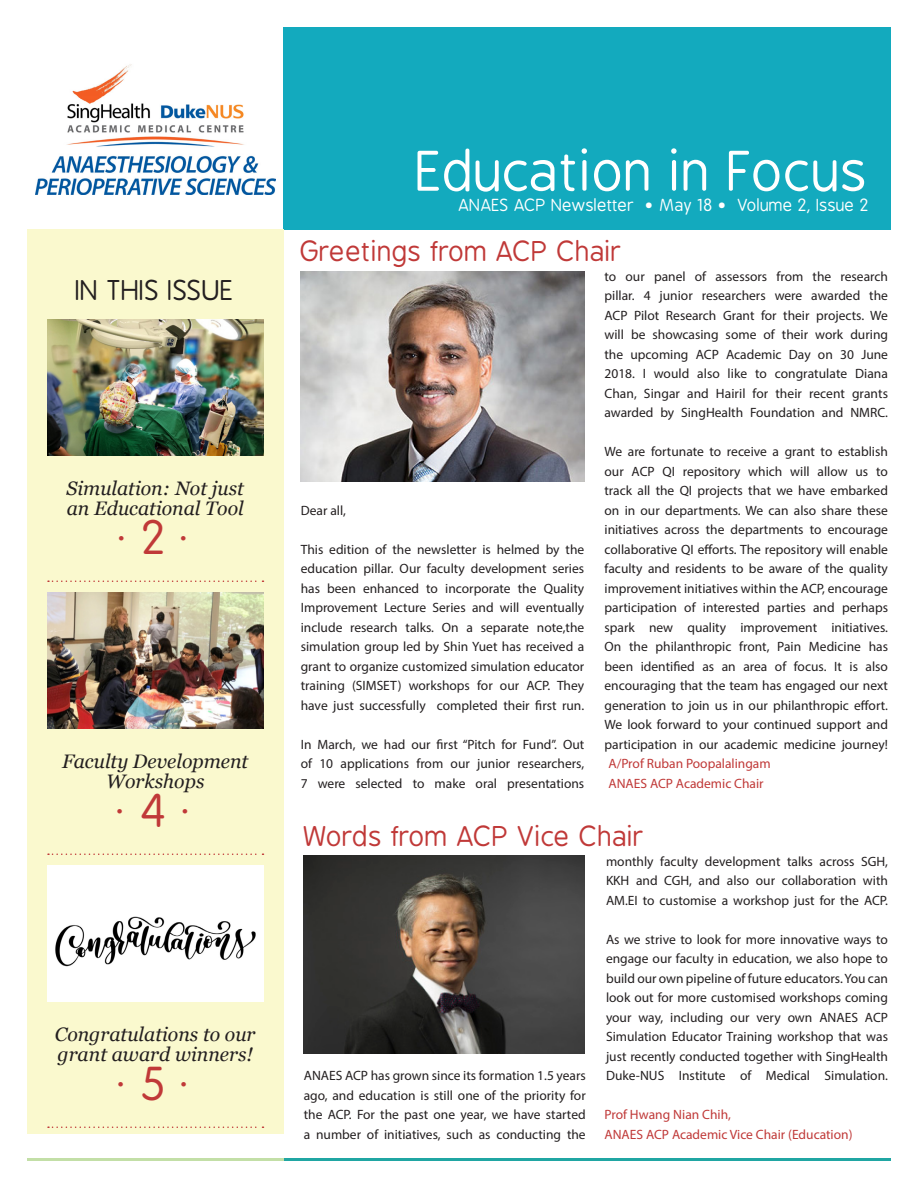
<style>
.page{position:relative;width:918px;height:1188px;background:#fff}
.page>*{position:absolute;margin:0;border:0;box-sizing:border-box;transform-origin:0 0}
.Newsletter_Name{font:54px "B Preplay";color:#fff}
.Cover_article_Teaser{font:45px "B Preplay";color:#c03938}
.Title_Large{font:27px "B Preplay";color:#c03938}
.Georgia_title_sideba{font:27px "B Preplay";color:#231f20}
.Cover_Article_Teaser{font:italic 19.5px/19.5px "Georgia";color:#231f20}
.Newsletter_data{font:16.5px "B Preplay";color:#fff}
.Normal_body_text{font:13.5px/19.5px "Myriad Pro";color:#231f20;text-align:justify}
.Normal_body_text-2{font:13.5px/19.5px "Myriad Pro";color:#c03938}
</style>
<div class="page">
<div style="left:284px;top:27px;width:607px;height:203px;background:#13aabe"></div>
<hr style="left:284px;top:1158px;width:607px;height:3px;background:#20a6a3">
<hr style="left:27px;top:1158px;width:257px;height:3px;background:#c3dfa7">
<img style="left:35px;top:64px;width:240px;height:131px">
<div style="left:27px;top:230px;width:257px;height:904px;background:#faf9ce"></div>
<img style="left:47px;top:319px;width:216px;height:137px">
<img style="left:47px;top:592px;width:216px;height:137px">
<img style="left:47px;top:866px;width:216px;height:136px">
<svg style="left:48px;top:580px;width:215px;height:2px"></svg>
<svg style="left:48px;top:854px;width:215px;height:1px"></svg>
<svg style="left:48px;top:1126px;width:215px;height:2px"></svg>
<img style="left:301px;top:272px;width:283px;height:210px">
<img style="left:304px;top:856px;width:280px;height:197px">
<p class="Georgia_title_sideba" style="left:76px;top:276px;width:160px">IN THIS ISSUE</p>
<p class="Cover_Article_Teaser" style="left:66px;top:479px;width:179px">Simulation: Not just an Educational Tool</p>
<p class="Cover_article_Teaser" style="left:119px;top:513px;width:74px">· 2 ·</p>
<p class="Cover_Article_Teaser" style="left:62px;top:752px;width:188px;text-align:center">Faculty Development<br>Workshops</p>
<p class="Cover_article_Teaser" style="left:117px;top:786px;width:77px">· 4 ·</p>
<p class="Cover_Article_Teaser" style="left:55px;top:1025px;width:202px">Congratulations to our grant award winners!</p>
<p class="Cover_article_Teaser" style="left:119px;top:1059px;width:75px">· 5 ·</p>
<p class="Newsletter_Name" style="left:418px;top:143px;width:453px">Education in Focus</p>
<p class="Newsletter_data" style="left:459px;top:196px;width:412px">ANAES ACP Newsletter • May 18 • Volume 2, Issue 2</p>
<p class="Title_Large" style="left:301px;top:237px;width:324px">Greetings from ACP Chair</p>
<p class="Normal_body_text" style="left:301px;top:500px;width:47px">Dear all,</p>
<p class="Normal_body_text" style="left:301px;top:539px;width:285px">This edition of the newsletter is helmed by the education pillar. Our faculty development series has been enhanced to incorporate the Quality Improvement Lecture Series and will eventually include research talks. On a separate note,the simulation group led by Shin Yuet has received a grant to organize customized simulation educator training (SIMSET) workshops for our ACP. They have just successfully completed their first run.</p>
<p class="Normal_body_text" style="left:301px;top:734px;width:285px">In March, we had our first “Pitch for Fund”. Out of 10 applications from our junior researchers, 7 were selected to make oral presentations</p>
<p class="Normal_body_text" style="left:605px;top:266px;width:285px">to our panel of assessors from the research pillar. 4 junior researchers were awarded the ACP Pilot Research Grant for their projects. We will be showcasing some of their work during the upcoming ACP Academic Day on 30 June 2018. I would also like to congratulate Diana Chan, Singar and Hairil for their recent grants awarded by SingHealth Foundation and NMRC.</p>
<p class="Normal_body_text" style="left:605px;top:442px;width:285px">We are fortunate to receive a grant to establish our ACP QI repository which will allow us to track all the QI projects that we have embarked on in our departments. We can also share these initiatives across the departments to encourage collaborative QI efforts. The repository will enable faculty and residents to be aware of the quality improvement initiatives within the ACP, encourage participation of interested parties and perhaps spark new quality improvement initiatives.<br>On the philanthropic front, Pain Medicine has been identified as an area of focus. It is also encouraging that the team has engaged our next generation to join us in our philanthropic effort.<br>We look forward to your continued support and participation in our academic medicine journey!</p>
<p class="Normal_body_text-2" style="left:608px;top:754px;width:164px">A/Prof Ruban Poopalalingam<br>ANAES ACP Academic Chair</p>
<p class="Title_Large" style="left:304px;top:822px;width:343px">Words from ACP Vice Chair</p>
<p class="Normal_body_text" style="left:304px;top:1066px;width:284px">ANAES ACP has grown since its formation 1.5 years ago, and education is still one of the priority for the ACP. For the past one year, we have started a number of initiatives, such as conducting the</p>
<p class="Normal_body_text" style="left:606px;top:851px;width:284px">monthly faculty development talks across SGH, KKH and CGH, and also our collaboration with AM.EI to customise a workshop just for the ACP.</p>
<p class="Normal_body_text" style="left:606px;top:929px;width:284px">As we strive to look for more innovative ways to engage our faculty in education, we also hope to build our own pipeline of future educators. You can look out for more customised workshops coming your way, including our very own ANAES ACP Simulation Educator Training workshop that was just recently conducted together with SingHealth Duke-NUS Institute of Medical Simulation.</p>
<p class="Normal_body_text-2" style="left:604px;top:1105px;width:250px">Prof Hwang Nian Chih,<br>ANAES ACP Academic Vice Chair (Education)</p>
</div>
